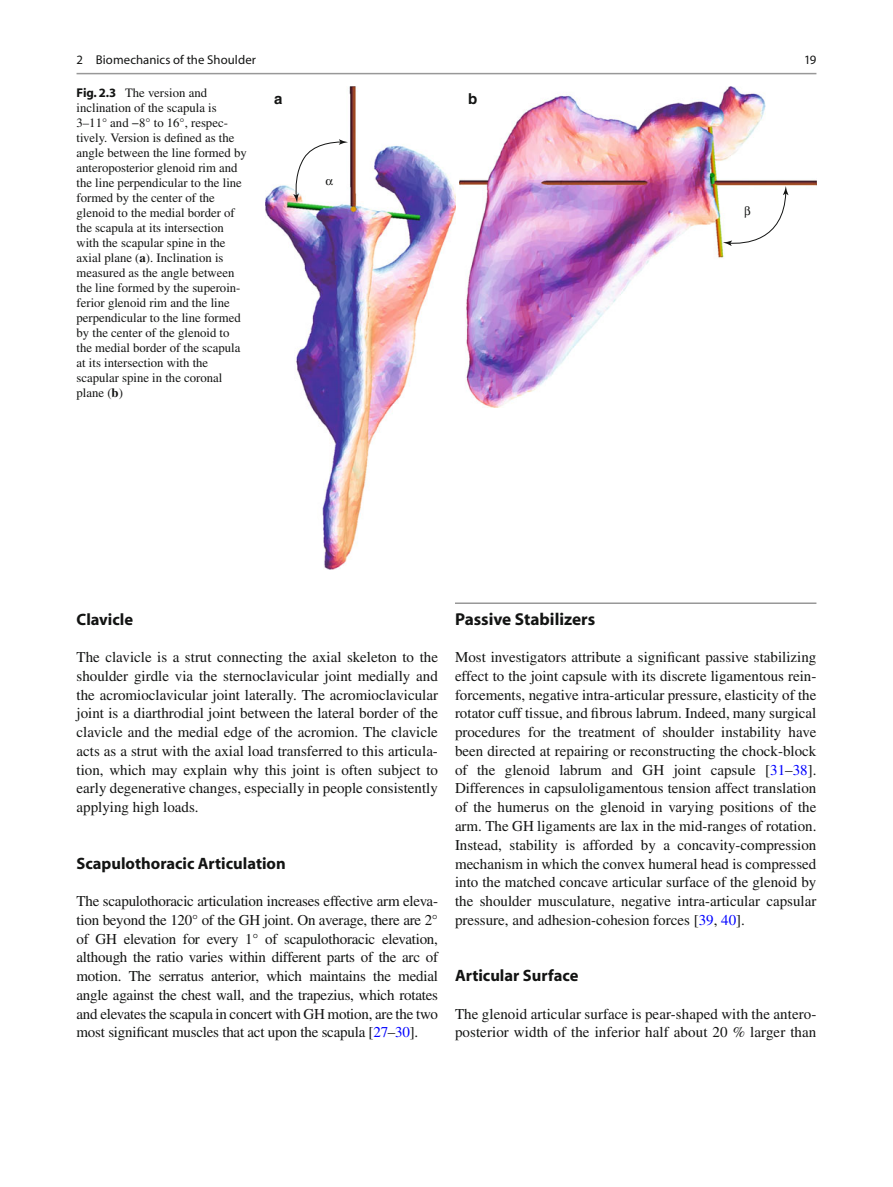
<style>
.page{position:relative;width:893px;height:1187px;background:#fff}
.page>*{position:absolute;margin:0;border:0;box-sizing:border-box;transform-origin:0 0}
.t1{font:700 17.25px "Myriad";color:#131413}
.t2{font:700 16.5px "Myriad";color:#131413}
.t3{font:15px/18.8px "Times";color:#131413;text-align:justify}
.t4{font:700 15px "Helvetica";color:#131413}
.t5{font:12.75px/15px "Times";color:#131413}
.t6{font:12.75px "Myriad";letter-spacing:.005em;color:#131413}
.s1{font-family:"Myriad";font-weight:700}
.s2{font-weight:700}
.s3{color:#00f}
</style>
<div class="page">
<hr style="left:455px;top:602px;width:361px;height:2px;background:#989898">
<img style="left:266px;top:87px;width:189px;height:483px">
<img style="left:460px;top:87px;width:356px;height:321px">
<hr style="left:77px;top:73px;width:739px;height:1px;background:#989898">
<svg style="left:293px;top:139px;width:55px;height:64px"></svg>
<svg style="left:723px;top:186px;width:65px;height:60px"></svg>
<p class="t6" style="left:77px;top:55px;width:181px">2 Biomechanics of the Shoulder</p>
<p class="t5" style="left:77px;top:86px;width:172px"><span class="s1">Fig. 2.3</span> The version and inclination of the scapula is<br>3–11° and −8° to 16°, respec&shy;tively. Version is defined as the angle between the line formed by anteroposterior glenoid rim and the line perpendicular to the line formed by the center of the glenoid to the medial border of the scapula at its intersection with the scapular spine in the axial plane ( <span class="s2">a</span> ). Inclination is measured as the angle between the line formed by the superoin&shy;ferior glenoid rim and the line perpendicular to the line formed by the center of the glenoid to the medial border of the scapula at its intersection with the scapular spine in the coronal plane ( <span class="s2">b</span> )</p>
<p class="t4" style="left:274px;top:93px;width:10px">a</p>
<p class="t4" style="left:468px;top:93px;width:11px">b</p>
<p class="t6" style="left:804px;top:55px;width:14px">19</p>
<p class="t2" style="left:77px;top:613px;width:58px">Clavicle</p>
<p class="t3" style="left:77px;top:649px;width:363px">The clavicle is a strut connecting the axial skeleton to the shoulder girdle via the sternoclavicular joint medially and the acromioclavicular joint laterally. The acromioclavicular joint is a diarthrodial joint between the lateral border of the clavicle and the medial edge of the acromion. The clavicle acts as a strut with the axial load transferred to this articula&shy;tion, which may explain why this joint is often subject to early degenerative changes, especially in people consistently applying high loads.</p>
<p class="t2" style="left:77px;top:856px;width:211px">Scapulothoracic Articulation</p>
<p class="t3" style="left:77px;top:893px;width:363px">The scapulothoracic articulation increases effective arm eleva&shy;tion beyond the 120° of the GH joint. On average, there are 2° of GH elevation for every 1° of scapulothoracic elevation, although the ratio varies within different parts of the arc of motion. The serratus anterior, which maintains the medial angle against the chest wall, and the trapezius, which rotates and elevates the scapula in concert with GH motion, are the two most significant muscles that act upon the scapula [ <span class="s3">27</span> – <span class="s3">30</span> ].</p>
<p class="t1" style="left:455px;top:612px;width:142px">Passive Stabilizers</p>
<p class="t3" style="left:455px;top:649px;width:363px">Most investigators attribute a significant passive stabilizing effect to the joint capsule with its discrete ligamentous rein&shy;forcements, negative intra-articular pressure, elasticity of the rotator cuff tissue, and fibrous labrum. Indeed, many surgical procedures for the treatment of shoulder instability have been directed at repairing or reconstructing the chock-block of the glenoid labrum and GH joint capsule [ <span class="s3">31</span> – <span class="s3">38</span> ].<br>Differences in capsuloligamentous tension affect translation of the humerus on the glenoid in varying positions of the arm. The GH ligaments are lax in the mid-ranges of rotation.<br>Instead, stability is afforded by a concavity-compression mechanism in which the convex humeral head is compressed into the matched concave articular surface of the glenoid by the shoulder musculature, negative intra-articular capsular pressure, and adhesion-cohesion forces [ <span class="s3">39</span> , <span class="s3">40</span> ].</p>
<p class="t2" style="left:455px;top:969px;width:125px">Articular Surface</p>
<p class="t3" style="left:455px;top:1005px;width:363px">The glenoid articular surface is pear-shaped with the antero&shy;posterior width of the inferior half about 20 % larger than</p>
</div>
